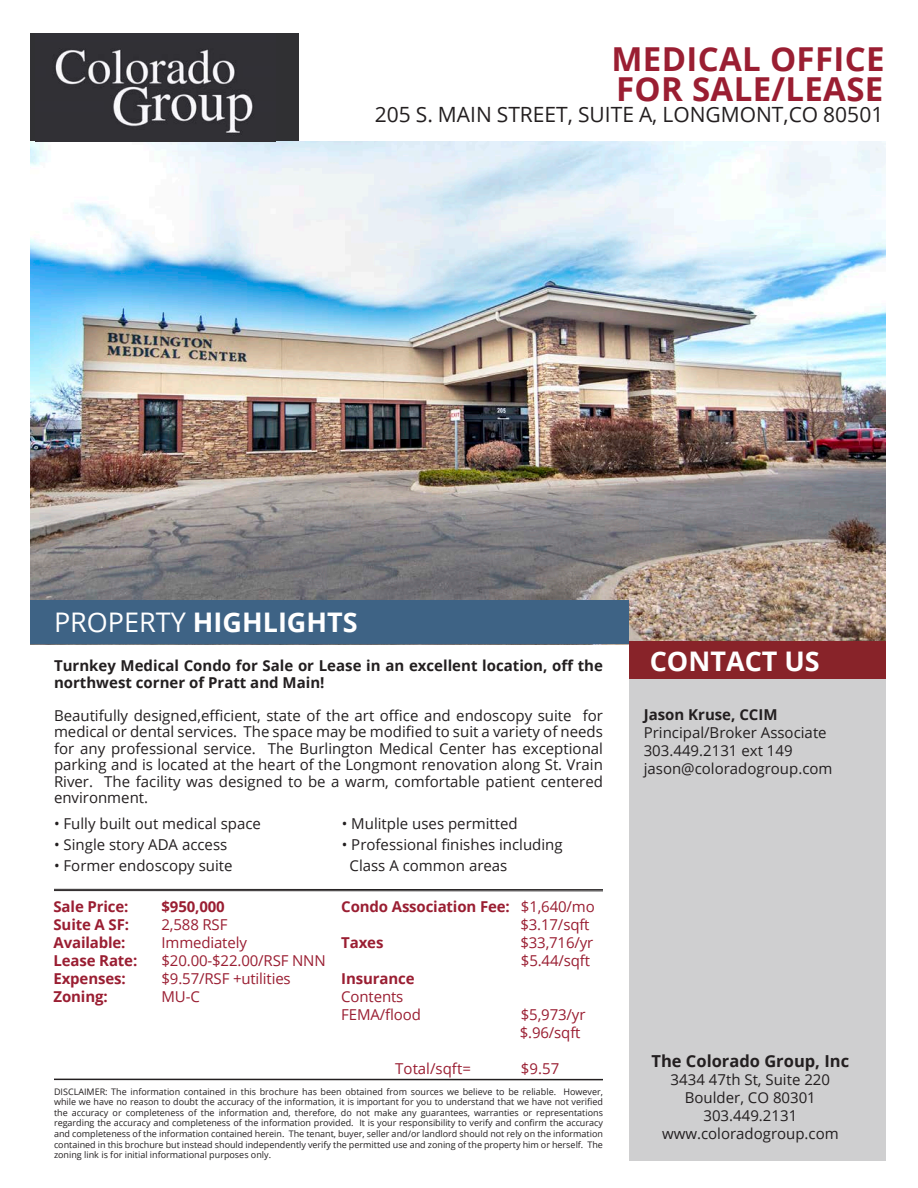
<style>
.page{position:relative;width:918px;height:1188px;background:#fff}
.page>*{position:absolute;margin:0;border:0;box-sizing:border-box;transform-origin:0 0}
.Paragraph_Style_1{font:700 33px "Open Sans";letter-spacing:.01em;color:#9a1e32}
.t1{font:700 27px "Open Sans";color:#fff}
.t2{font:21px "Open Sans";color:#231f20}
.t3{font:700 16.5px "Open Sans";color:#231f20}
.t4{font:15px/16.5px "Open Sans";color:#231f20;text-align:justify}
.t5{font:15px "Open Sans";letter-spacing:-.01em;color:#9a1e32}
.t6{font:700 15px/18px "Open Sans";letter-spacing:-.01em;color:#9a1e32}
.t7{font:700 15px/16.5px "Open Sans";color:#231f20}
.t8{font:9px/10.5px "Open Sans";color:#231f20;text-align:justify}
.s1{font-weight:400}
</style>
<div class="page">
<img style="left:30px;top:141px;width:856px;height:500px">
<div style="left:30px;top:33px;width:269px;height:108px;background:#303033"></div>
<img style="left:55px;top:49px;width:198px;height:85px">
<div style="left:30px;top:600px;width:599px;height:44px;background:#3e6385"></div>
<div style="left:629px;top:645px;width:257px;height:516px;background:#cfcfd0"></div>
<div style="left:629px;top:641px;width:257px;height:38px;background:#882329"></div>
<hr style="left:54px;top:1079px;width:549px;height:1px;background:#231f20">
<hr style="left:54px;top:889px;width:549px;height:1px;background:#231f20">
<hr style="left:54px;top:890px;width:549px;height:1px;background:#231f20">
<p class="Paragraph_Style_1" style="left:611px;top:35px;width:275px">MEDICAL OFFICE</p>
<p class="Paragraph_Style_1" style="left:616px;top:66px;width:269px">FOR SALE/LEASE</p>
<p class="t2" style="left:375px;top:100px;width:510px">205 S. MAIN STREET, SUITE A, LONGMONT,CO 80501</p>
<p class="t1" style="left:54px;top:603px;width:305px"><span class="s1">PROPERTY</span> HIGHLIGHTS</p>
<p class="t7" style="left:54px;top:657px;width:550px">Turnkey Medical Condo for Sale or Lease in an excellent location, off the northwest corner of Pratt and Main!</p>
<p class="t4" style="left:54px;top:707px;width:551px">Beautifully designed,efficient, state of the art office and endoscopy suite for medical or dental services. The space may be modified to suit a variety of needs for any professional service. The Burlington Medical Center has exceptional parking and is located at the heart of the Longmont renovation along St. Vrain River. The facility was designed to be a warm, comfortable patient centered environment.</p>
<p class="t4" style="left:54px;top:815px;width:208px">• Fully built out medical space</p>
<p class="t4" style="left:54px;top:836px;width:175px">• Single story ADA access</p>
<p class="t4" style="left:54px;top:857px;width:180px">• Former endoscopy suite</p>
<p class="t6" style="left:54px;top:897px;width:76px">Sale Price:</p>
<p class="t6" style="left:162px;top:897px;width:65px">$950,000</p>
<p class="t6" style="left:54px;top:915px;width:77px">Suite A SF:</p>
<p class="t5" style="left:162px;top:914px;width:67px">2,588 RSF</p>
<p class="t6" style="left:54px;top:933px;width:74px">Available:</p>
<p class="t5" style="left:162px;top:932px;width:87px">Immediately</p>
<p class="t6" style="left:54px;top:951px;width:85px">Lease Rate:</p>
<p class="t5" style="left:162px;top:950px;width:166px">$20.00-$22.00/RSF NNN</p>
<p class="t6" style="left:54px;top:969px;width:74px">Expenses:</p>
<p class="t5" style="left:162px;top:968px;width:131px">$9.57/RSF +utilities</p>
<p class="t6" style="left:54px;top:987px;width:56px">Zoning:</p>
<p class="t5" style="left:162px;top:986px;width:40px">MU-C</p>
<p class="t4" style="left:342px;top:815px;width:177px">• Mulitple uses permitted</p>
<p class="t4" style="left:342px;top:836px;width:222px">• Professional finishes including</p>
<p class="t4" style="left:350px;top:857px;width:159px">Class A common areas</p>
<p class="t6" style="left:520px;top:897px;width:76px;text-indent:-179px">Condo Association Fee: <span class="s1">$1,640/mo $3.17/sqft</span></p>
<p class="t6" style="left:341px;top:933px;width:44px">Taxes</p>
<p class="t5" style="left:520px;top:932px;width:74px">$33,716/yr</p>
<p class="t5" style="left:521px;top:950px;width:71px">$5.44/sqft</p>
<p class="t6" style="left:341px;top:969px;width:75px">Insurance</p>
<p class="t5" style="left:341px;top:986px;width:64px">Contents</p>
<p class="t5" style="left:341px;top:1004px;width:81px">FEMA/flood</p>
<p class="t5" style="left:521px;top:1004px;width:66px">$5,973/yr</p>
<p class="t5" style="left:520px;top:1022px;width:62px">$.96/sqft</p>
<p class="t5" style="left:395px;top:1058px;width:77px">Total/sqft=</p>
<p class="t5" style="left:521px;top:1058px;width:40px">$9.57</p>
<p class="t8" style="left:54px;top:1086px;width:551px">DISCLAIMER: The information contained in this brochure has been obtained from sources we believe to be reliable. However, while we have no reason to doubt the accuracy of the information, it is important for you to understand that we have not verified the accuracy or completeness of the information and, therefore, do not make any guarantees, warranties or representations regarding the accuracy and completeness of the information provided. It is your responsibility to verify and confirm the accuracy and completeness of the information contained herein. The tenant, buyer, seller and/or landlord should not rely on the information contained in this brochure but instead should independently verify the permitted use and zoning of the property him or herself. The zoning link is for initial informational purposes only.</p>
<p class="t1" style="left:650px;top:642px;width:172px">CONTACT US</p>
<p class="t7" style="left:644px;top:706px;width:135px">Jason Kruse, CCIM</p>
<p class="t4" style="left:644px;top:724px;width:184px">Principal/Broker Associate</p>
<p class="t4" style="left:644px;top:742px;width:150px">303.449.2131 ext 149</p>
<p class="t4" style="left:644px;top:760px;width:190px">jason@coloradogroup.com</p>
<p class="t3" style="left:652px;top:1049px;width:199px">The Colorado Group, Inc</p>
<p class="t4" style="left:671px;top:1071px;width:161px">3434 47th St, Suite 220</p>
<p class="t4" style="left:685px;top:1089px;width:133px">Boulder, CO 80301</p>
<p class="t4" style="left:703px;top:1107px;width:95px">303.449.2131</p>
<p class="t4" style="left:662px;top:1125px;width:178px">www.coloradogroup.com</p>
</div>
